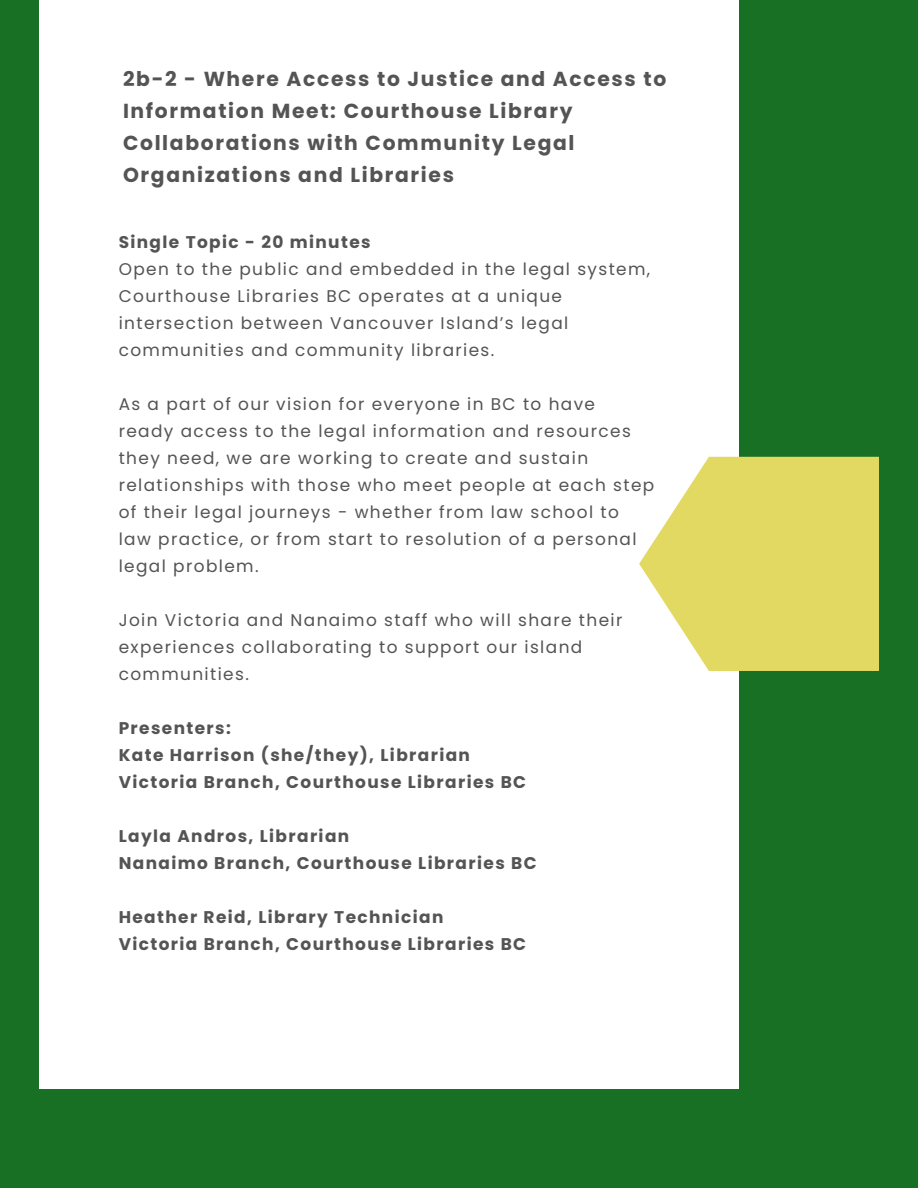
<style>
.page{position:relative;width:918px;height:1188px;background:#187025}
.page>*{position:absolute;margin:0;border:0;box-sizing:border-box;transform-origin:0 0}
.t1{font:700 20.25px/31.8px "Poppins";letter-spacing:.08em;color:#545454}
.t2{font:16.95px/27px "Poppins";letter-spacing:.08em;color:#545454}
.t3{font:700 16.95px/27px "Poppins";letter-spacing:.08em;color:#545454}
</style>
<div class="page">
<div style="left:39px;top:0;width:699px;height:1089px;background:#fff"></div>
<svg style="left:639px;top:457px;width:240px;height:214px;fill:#e2d962"></svg>
<h1 class="t1" style="left:123px;top:63px;width:545px">2b-2 - Where Access to Justice and Access to Information Meet: Courthouse Library Collaborations with Community Legal Organizations and Libraries</h1>
<p class="t3" style="left:119px;top:228px;width:253px">Single Topic - 20 minutes</p>
<p class="t2" style="left:119px;top:255px;width:533px">Open to the public and embedded in the legal system, Courthouse Libraries BC operates at a unique intersection between Vancouver Island’s legal communities and community libraries.</p>
<p class="t2" style="left:119px;top:390px;width:537px">As a part of our vision for everyone in BC to have<br>ready access to the legal information and resources they need, we are working to create and sustain relationships with those who meet people at each step of their legal journeys - whether from law school to law practice, or from start to resolution of a personal legal problem.</p>
<p class="t2" style="left:119px;top:606px;width:505px">Join Victoria and Nanaimo staff who will share their experiences collaborating to support our island communities.</p>
<h2 class="t3" style="left:119px;top:714px;width:409px">Presenters:<br>Kate Harrison (she/they), Librarian<br>Victoria Branch, Courthouse Libraries BC</h2>
<h2 class="t3" style="left:119px;top:822px;width:419px">Layla Andros, Librarian<br>Nanaimo Branch, Courthouse Libraries BC</h2>
<h2 class="t3" style="left:119px;top:903px;width:409px">Heather Reid, Library Technician<br>Victoria Branch, Courthouse Libraries BC</h2>
</div>
